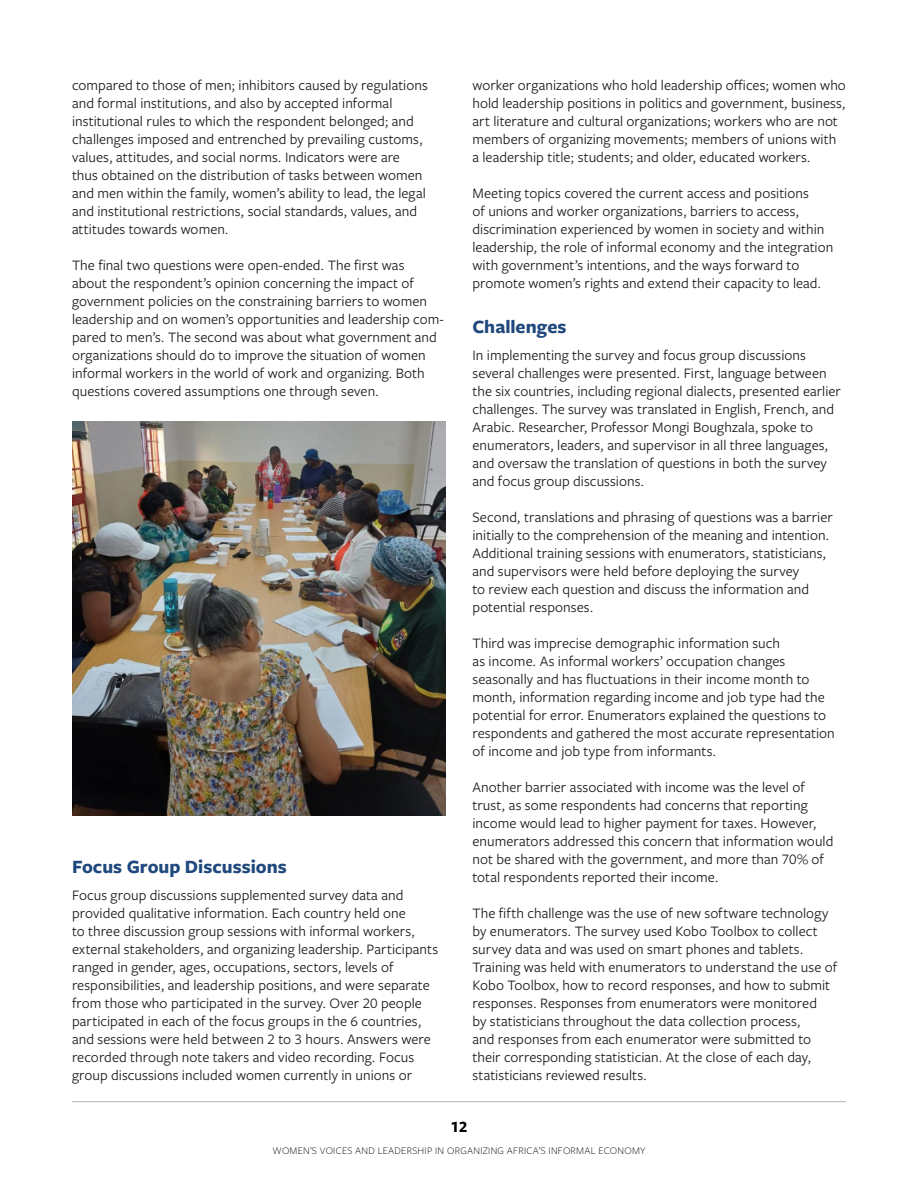
<style>
.page{position:relative;width:918px;height:1188px;background:#fff}
.page>*{position:absolute;margin:0;border:0;box-sizing:border-box;transform-origin:0 0}
.t1{font:700 19.5px "Freight Sans Pro";color:#1f487c}
.t2{font:700 16.5px "Freight Sans Pro";color:#000}
.t3{font:15px/18px "Freight Sans Pro";letter-spacing:.005em;color:#1a1a1a}
.t4{font:300 10.5px "Freight Sans Pro";letter-spacing:.025em;color:#000}
</style>
<div class="page">
<hr style="left:72px;top:1101px;width:774px;height:1px;background:#b3b3b3">
<img style="left:72px;top:421px;width:374px;height:394px">
<p class="t3" style="left:72px;top:76px;width:357px">compared to those of men; inhibitors caused by regulations and formal institutions, and also by accepted informal institutional rules to which the respondent belonged; and challenges imposed and entrenched by prevailing customs, values, attitudes, and social norms. Indicators were are thus obtained on the distribution of tasks between women and men within the family, women’s ability to lead, the legal and institutional restrictions, social standards, values, and attitudes towards women.</p>
<p class="t3" style="left:72px;top:256px;width:374px">The final two questions were open-ended. The first was<br>about the respondent’s opinion concerning the impact of government policies on the constraining barriers to women leadership and on women’s opportunities and leadership com&shy;pared to men’s. The second was about what government and organizations should do to improve the situation of women informal workers in the world of work and organizing. Both questions covered assumptions one through seven.</p>
<h1 class="t1" style="left:72px;top:853px;width:216px">Focus Group Discussions</h1>
<p class="t3" style="left:72px;top:886px;width:368px">Focus group discussions supplemented survey data and provided qualitative information. Each country held one<br>to three discussion group sessions with informal workers, external stakeholders, and organizing leadership. Participants ranged in gender, ages, occupations, sectors, levels of responsibilities, and leadership positions, and were separate from those who participated in the survey. Over 20 people participated in each of the focus groups in the 6 countries, and sessions were held between 2 to 3 hours. Answers were recorded through note takers and video recording. Focus group discussions included women currently in unions or</p>
<p class="t3" style="left:472px;top:76px;width:375px">worker organizations who hold leadership offices; women who hold leadership positions in politics and government, business, art literature and cultural organizations; workers who are not members of organizing movements; members of unions with a leadership title; students; and older, educated workers.</p>
<p class="t3" style="left:472px;top:184px;width:362px">Meeting topics covered the current access and positions<br>of unions and worker organizations, barriers to access, discrimination experienced by women in society and within leadership, the role of informal economy and the integration with government’s intentions, and the ways forward to promote women’s rights and extend their capacity to lead.</p>
<h1 class="t1" style="left:472px;top:313px;width:96px">Challenges</h1>
<p class="t3" style="left:472px;top:346px;width:370px">In implementing the survey and focus group discussions several challenges were presented. First, language between the six countries, including regional dialects, presented earlier challenges. The survey was translated in English, French, and Arabic. Researcher, Professor Mongi Boughzala, spoke to enumerators, leaders, and supervisor in all three languages, and oversaw the translation of questions in both the survey and focus group discussions.</p>
<p class="t3" style="left:472px;top:508px;width:362px">Second, translations and phrasing of questions was a barrier initially to the comprehension of the meaning and intention.<br>Additional training sessions with enumerators, statisticians, and supervisors were held before deploying the survey<br>to review each question and discuss the information and potential responses.</p>
<p class="t3" style="left:472px;top:634px;width:364px">Third was imprecise demographic information such<br>as income. As informal workers’ occupation changes seasonally and has fluctuations in their income month to month, information regarding income and job type had the potential for error. Enumerators explained the questions to respondents and gathered the most accurate representation of income and job type from informants.</p>
<p class="t3" style="left:472px;top:778px;width:362px">Another barrier associated with income was the level of trust, as some respondents had concerns that reporting income would lead to higher payment for taxes. However, enumerators addressed this concern that information would not be shared with the government, and more than 70% of total respondents reported their income.</p>
<p class="t3" style="left:472px;top:904px;width:366px">The fifth challenge was the use of new software technology by enumerators. The survey used Kobo Toolbox to collect survey data and was used on smart phones and tablets.<br>Training was held with enumerators to understand the use of Kobo Toolbox, how to record responses, and how to submit responses. Responses from enumerators were monitored<br>by statisticians throughout the data collection process,<br>and responses from each enumerator were submitted to their corresponding statistician. At the close of each day, statisticians reviewed results.</p>
<p class="t2" style="left:451px;top:1115px;width:18px">12</p>
<p class="t4" style="left:273px;top:1143px;width:374px">WOMEN’S VOICES AND LEADERSHIP IN ORGANIZING AFRICA’S INFORMAL ECONOMY</p>
</div>
